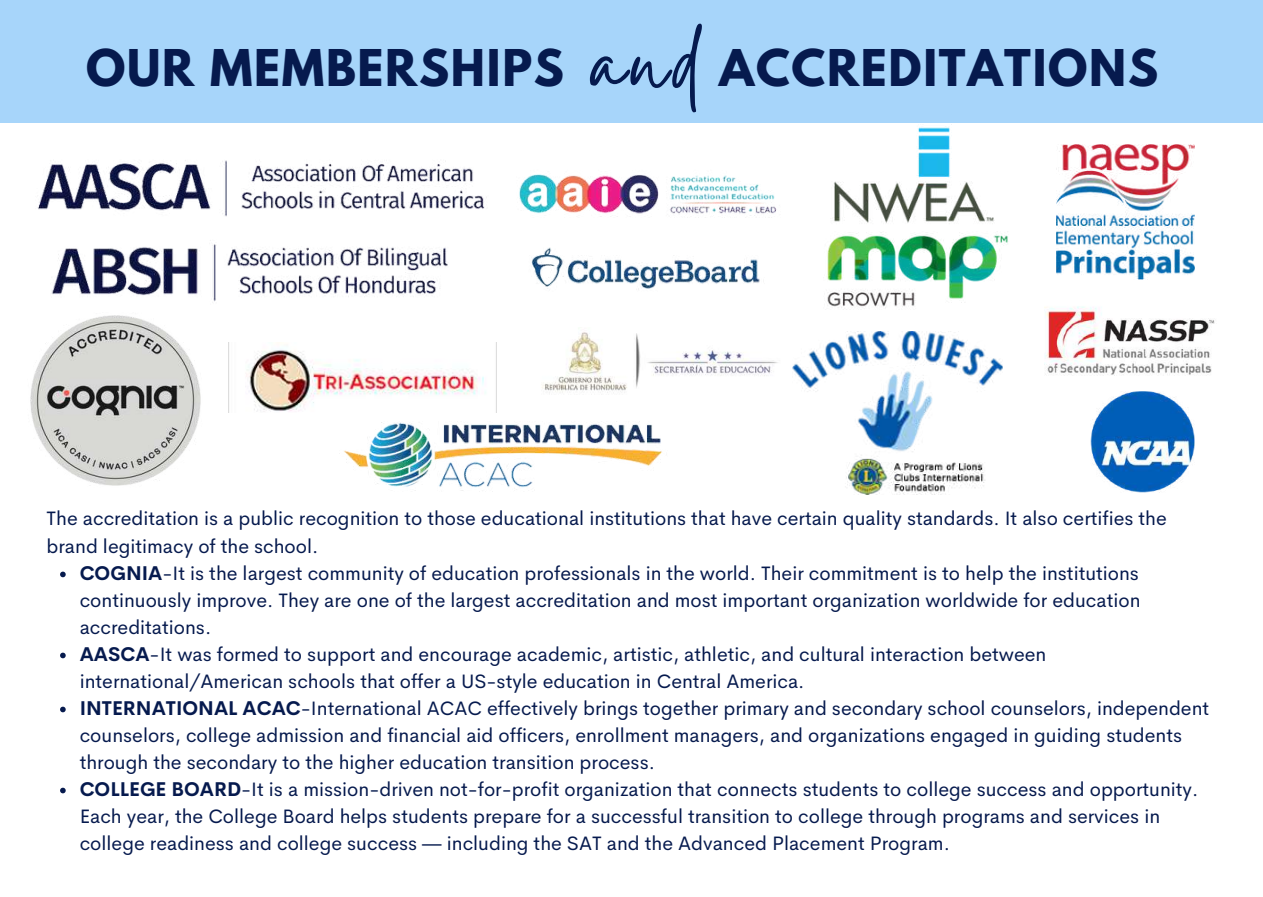
<style>
.page{position:relative;width:1263px;height:897px;background:#fff}
.page>*{position:absolute;margin:0;border:0;box-sizing:border-box;transform-origin:0 0}
.t1{font:123.45px "Gistesy";color:#061a4e}
.t2{font:700 44.85px "League Spartan";letter-spacing:.04em;color:#061a4e}
.t3{font:19.5px/27px "Cerebri Sans";color:#061a4e}
.s1{font-weight:700}
</style>
<div class="page">
<svg style="left:60px;top:571px;width:6px;height:6px"></svg>
<svg style="left:60px;top:652px;width:6px;height:6px"></svg>
<svg style="left:60px;top:706px;width:6px;height:6px"></svg>
<svg style="left:60px;top:787px;width:6px;height:6px"></svg>
<img style="left:827px;top:124px;width:181px;height:184px">
<img style="left:39px;top:160px;width:448px;height:49px">
<img style="left:344px;top:401px;width:318px;height:90px">
<img style="left:38px;top:204px;width:433px;height:98px">
<img style="left:1091px;top:391px;width:103px;height:102px">
<img style="left:531px;top:247px;width:229px;height:43px">
<img style="left:542px;top:332px;width:236px;height:61px">
<img style="left:519px;top:174px;width:258px;height:44px">
<img style="left:30px;top:315px;width:171px;height:171px">
<div style="left:0;top:0;width:1263px;height:123px;background:#a7d5fa"></div>
<img style="left:1045px;top:306px;width:170px;height:70px">
<img style="left:1056px;top:145px;width:139px;height:135px">
<img style="left:793px;top:331px;width:209px;height:163px">
<img style="left:228px;top:343px;width:268px;height:69px">
<h2 class="t2" style="left:86px;top:46px;width:479px">OUR MEMBERSHIPS</h2>
<h1 class="t1" style="left:590px;top:-23px;width:111px">and</h1>
<h2 class="t2" style="left:719px;top:46px;width:440px">ACCREDITATIONS</h2>
<p class="t3" style="left:47px;top:505px;width:1122px">The accreditation is a public recognition to those educational institutions that have certain quality standards. It also certifies the brand legitimacy of the school.</p>
<p class="t3" style="left:80px;top:559px;width:1131px"><span class="s1">COGNIA</span>-It is the largest community of education professionals in the world. Their commitment is to help the institutions continuously improve. They are one of the largest accreditation and most important organization worldwide for education accreditations.<br><span class="s1">AASCA</span>-It was formed to support and encourage academic, artistic, athletic, and cultural interaction between international/American schools that offer a US-style education in Central America.<br><span class="s1">INTERNATIONAL ACAC</span>-International ACAC effectively brings together primary and secondary school counselors, independent counselors, college admission and financial aid officers, enrollment managers, and organizations engaged in guiding students through the secondary to the higher education transition process.<br><span class="s1">COLLEGE BOARD</span>-It is a mission-driven not-for-profit organization that connects students to college success and opportunity.<br>Each year, the College Board helps students prepare for a successful transition to college through programs and services in college readiness and college success — including the SAT and the Advanced Placement Program.</p>
</div>
